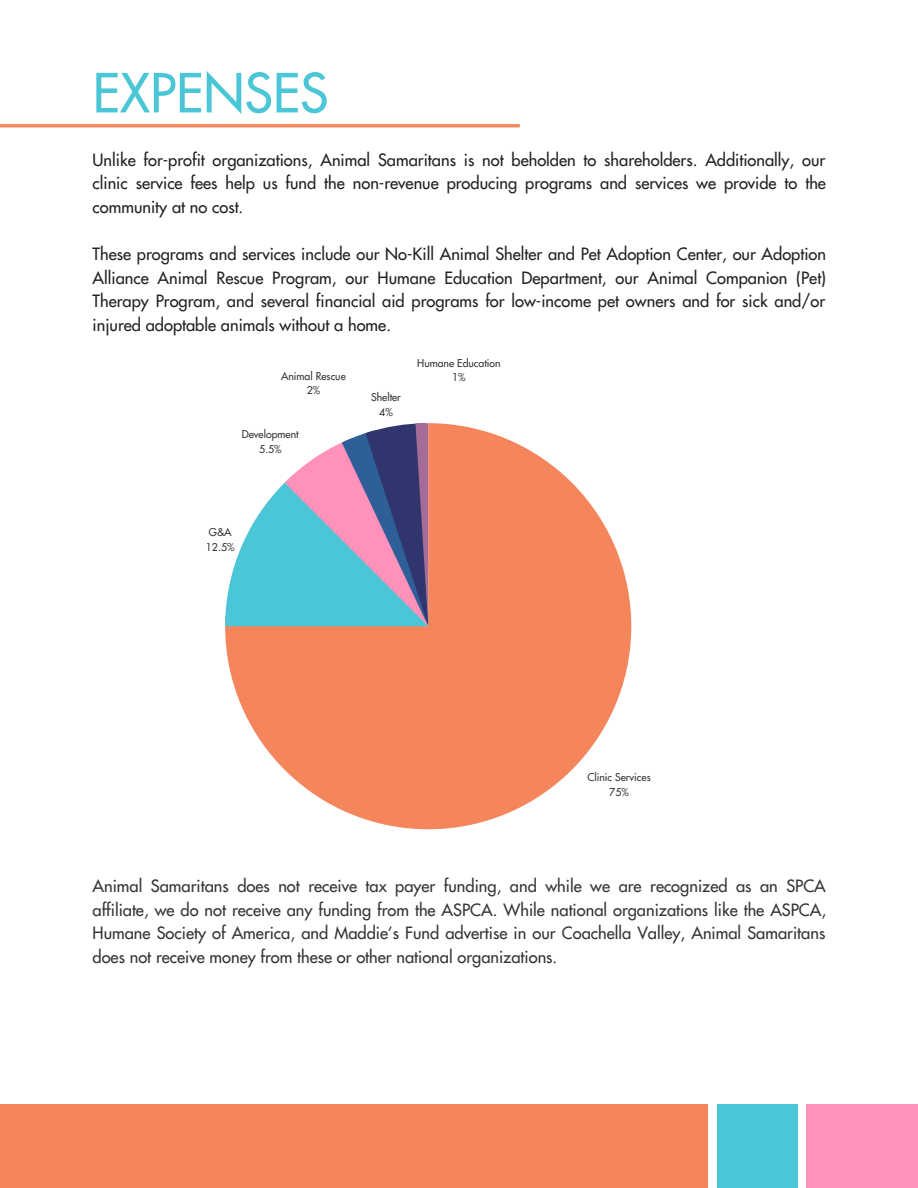
<style>
.page{position:relative;width:918px;height:1188px;background:#fff}
.page>*{position:absolute;margin:0;border:0;box-sizing:border-box;transform-origin:0 0}
.t1{font:52.5px "Futura LT";color:#4ac6d7}
.t2{font:16.5px/23.7px "Futura LT";color:#222;text-align:justify}
.t3{font:16.5px/23.7px "Futura LT";color:#353535;text-align:justify}
.t4{font:10.5px/14.5px "Futura LT";color:#353535;text-align:center}
</style>
<div class="page">
<div style="left:0;top:1104px;width:708px;height:84px;background:#f5855b"></div>
<div style="left:717px;top:1104px;width:81px;height:84px;background:#4ac6d7"></div>
<div style="left:806px;top:1104px;width:112px;height:84px;background:#ff91bb"></div>
<svg style="left:225px;top:423px;width:406px;height:406px;fill:#f5855b"></svg>
<svg style="left:225px;top:423px;width:203px;height:203px"></svg>
<hr style="left:0;top:124px;width:520px;height:3px;background:#f5855b">
<h1 class="t1" style="left:93px;top:59px;width:237px">EXPENSES</h1>
<p class="t2" style="left:93px;top:148px;width:735px">Unlike for-profit organizations, Animal Samaritans is not beholden to shareholders. Additionally, our clinic service fees help us fund the non-revenue producing programs and services we provide to the community at no cost.</p>
<p class="t2" style="left:93px;top:242px;width:735px">These programs and services include our No-Kill Animal Shelter and Pet Adoption Center, our Adoption Alliance Animal Rescue Program, our Humane Education Department, our Animal Companion (Pet)<br>Therapy Program, and several financial aid programs for low-income pet owners and for sick and/or injured adoptable animals without a home.</p>
<p class="t4" style="left:417px;top:356px;width:85px">Humane Education</p>
<p class="t4" style="left:281px;top:368px;width:66px">Animal Rescue</p>
<p class="t4" style="left:452px;top:370px;width:15px">1%</p>
<p class="t4" style="left:307px;top:382px;width:15px">2%</p>
<p class="t4" style="left:371px;top:390px;width:31px">Shelter<br>4%</p>
<p class="t4" style="left:242px;top:427px;width:58px">Development<br>5.5%</p>
<p class="t4" style="left:206px;top:525px;width:30px;text-align:left">G&amp;A<br>12.5%</p>
<p class="t4" style="left:587px;top:770px;width:65px">Clinic Services<br>75%</p>
<p class="t3" style="left:93px;top:874px;width:735px">Animal Samaritans does not receive tax payer funding, and while we are recognized as an SPCA affiliate, we do not receive any funding from the ASPCA. While national organizations like the ASPCA, Humane Society of America, and Maddie’s Fund advertise in our Coachella Valley, Animal Samaritans does not receive money from these or other national organizations.</p>
</div>
